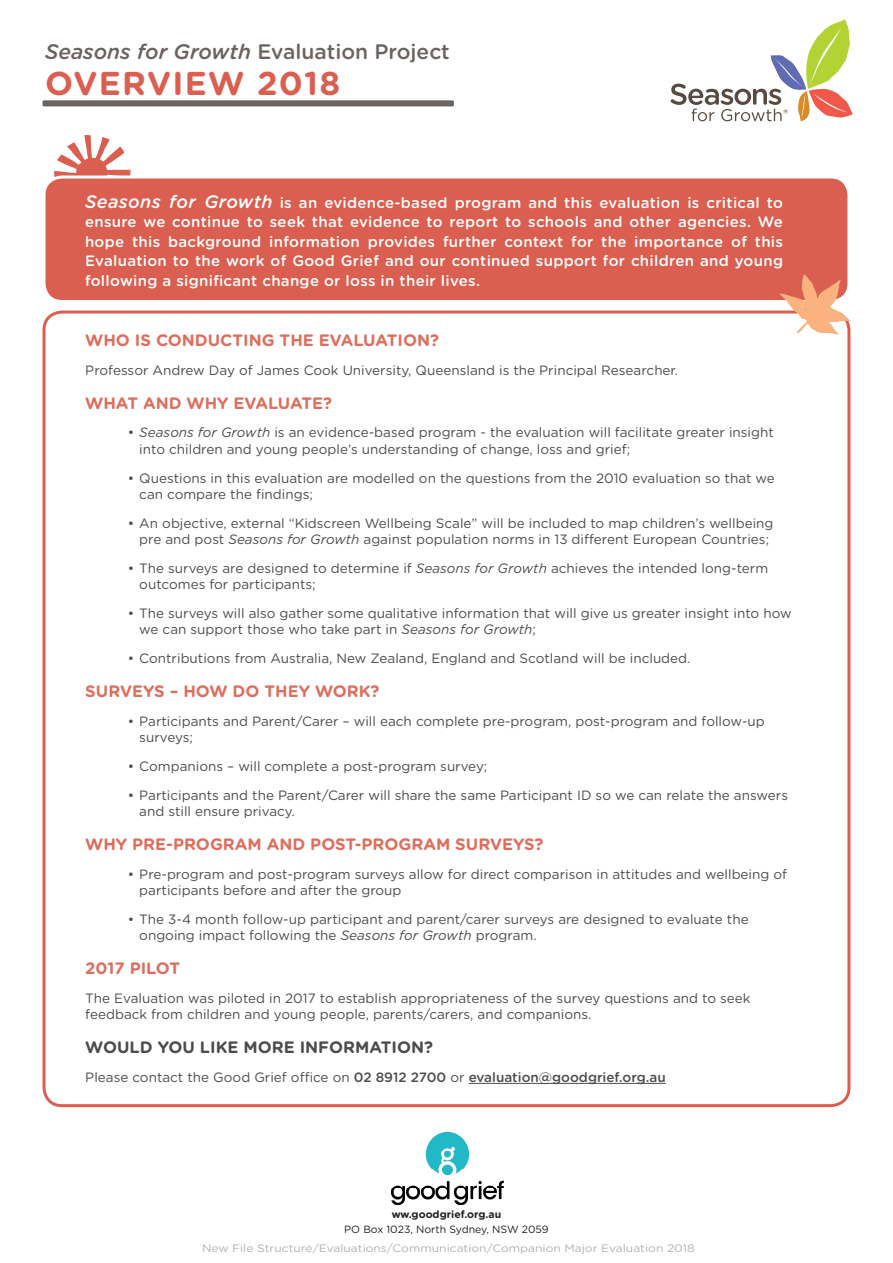
<style>
.page{position:relative;width:893px;height:1263px;background:#fff}
.page>*{position:absolute;margin:0;border:0;box-sizing:border-box;transform-origin:0 0}
.t1{font:700 33px "Gotham Rounded";letter-spacing:.04em;color:#db5f50}
.t2{font:500 21px "Gotham Rounded";color:#6b6360}
.t3{font:700 16.5px "Gotham Rounded";color:#de6e5d}
.t4{font:700 16.5px "Gotham Rounded";color:#4b4c4d}
.t5{font:500 15px/19.5px "Gotham Rounded";letter-spacing:.02em;color:#fff;text-align:justify}
.t6{font:13.5px/16.2px "Gotham Rounded";color:#4b4c4d}
.t7{font:500 13.5px "Gotham Rounded";color:#4b4c4d}
.t8{font:10.8px "Gotham Rounded";color:#b6b0af;scale:1.11 1}
.t9{font:10.5px "Gotham Rounded";color:#231f20}
.t10{font:700 10.5px "Gotham Rounded";color:#231f20}
.s1{font-style:italic}
.s2{font-style:italic;font-size:18px}
.s3{font-weight:400}
</style>
<div class="page">
<img style="left:392px;top:1133px;width:111px;height:72px">
<div style="left:43px;top:100px;width:411px;height:6px;background:#6b6360;border-radius:2px"></div>
<svg style="left:671px;top:19px;width:182px;height:102px"></svg>
<svg style="left:54px;top:135px;width:77px;height:42px"></svg>
<div style="left:44px;top:177px;width:805px;height:124px;background:#db5f50;border-radius:18px"></div>
<div style="left:43px;top:176px;width:807px;height:127px;border:3px solid #fff;border-radius:18px"></div>
<hr style="left:469px;top:1083px;width:197px;height:1px;background:#4b4c4d">
<svg style="left:779px;top:274px;width:71px;height:61px"></svg>
<p class="t2" style="left:45px;top:37px;width:406px"><span class="s1">Seasons for Growth</span> Evaluation Project</p>
<p class="t1" style="left:45px;top:59px;width:297px">OVERVIEW 2018</p>
<p class="t5" style="left:85px;top:192px;width:699px"><span class="s2">Seasons for Growth</span> is an evidence-based program and this evaluation is critical to ensure we continue to seek that evidence to report to schools and other agencies. We hope this background information provides further context for the importance of this Evaluation to the work of Good Grief and our continued support for children and young following a significant change or loss in their lives.</p>
<p class="t3" style="left:85px;top:328px;width:355px">WHO IS CONDUCTING THE EVALUATION?</p>
<p class="t6" style="left:85px;top:361px;width:594px">Professor Andrew Day of James Cook University, Queensland is the Principal Researcher.</p>
<p class="t3" style="left:85px;top:391px;width:248px">WHAT AND WHY EVALUATE?</p>
<p class="t6" style="left:139px;top:424px;width:636px;text-indent:-11px">• <span class="s1">Seasons for Growth</span> is an evidence-based program - the evaluation will facilitate greater insight into children and young people’s understanding of change, loss and grief;</p>
<p class="t6" style="left:139px;top:469px;width:637px;text-indent:-11px">• Questions in this evaluation are modelled on the questions from the 2010 evaluation so that we can compare the findings;</p>
<p class="t6" style="left:128px;top:514px;width:647px;text-align:center">• An objective, external “Kidscreen Wellbeing Scale” will be included to map children’s wellbeing pre and post <span class="s1">Seasons for Growth</span> against population norms in 13 different European Countries;</p>
<p class="t6" style="left:139px;top:559px;width:630px;text-indent:-11px">• The surveys are designed to determine if <span class="s1">Seasons for Growth</span> achieves the intended long-term outcomes for participants;</p>
<p class="t6" style="left:139px;top:605px;width:654px;text-indent:-11px">• The surveys will also gather some qualitative information that will give us greater insight into how we can support those who take part in <span class="s1">Seasons for Growth</span>;</p>
<p class="t6" style="left:128px;top:650px;width:564px">• Contributions from Australia, New Zealand, England and Scotland will be included.</p>
<p class="t3" style="left:85px;top:679px;width:296px">SURVEYS – HOW DO THEY WORK?</p>
<p class="t6" style="left:139px;top:712px;width:627px;text-indent:-11px">• Participants and Parent/Carer – will each complete pre-program, post-program and follow-up surveys;</p>
<p class="t6" style="left:128px;top:758px;width:361px">• Companions – will complete a post-program survey;</p>
<p class="t6" style="left:139px;top:787px;width:650px;text-indent:-11px">• Participants and the Parent/Carer will share the same Participant ID so we can relate the answers and still ensure privacy.</p>
<p class="t3" style="left:85px;top:832px;width:460px">WHY PRE-PROGRAM AND POST-PROGRAM SURVEYS?</p>
<p class="t6" style="left:139px;top:865px;width:649px;text-indent:-11px">• Pre-program and post-program surveys allow for direct comparison in attitudes and wellbeing of participants before and after the group</p>
<p class="t6" style="left:139px;top:911px;width:611px;text-indent:-11px">• The 3-4 month follow-up participant and parent/carer surveys are designed to evaluate the ongoing impact following the <span class="s1">Seasons for Growth</span> program.</p>
<p class="t3" style="left:85px;top:956px;width:96px">2017 PILOT</p>
<p class="t6" style="left:85px;top:990px;width:667px">The Evaluation was piloted in 2017 to establish appropriateness of the survey questions and to seek feedback from children and young people, parents/carers, and companions.</p>
<p class="t4" style="left:85px;top:1035px;width:349px">WOULD YOU LIKE MORE INFORMATION?</p>
<p class="t7" style="left:85px;top:1068px;width:582px"><span class="s3">Please contact the Good Grief office on</span> 02 8912 2700 <span class="s3">or</span> evaluation@goodgrief.org.au</p>
<p class="t10" style="left:392px;top:1207px;width:111px">ww.goodgrief.org.au</p>
<p class="t9" style="left:344px;top:1222px;width:206px">PO Box 1023, North Sydney, NSW 2059</p>
<p class="t8" style="left:202px;top:1241px;width:445px">New File Structure/Evaluations/Communication/Companion Major Evaluation 2018</p>
</div>
